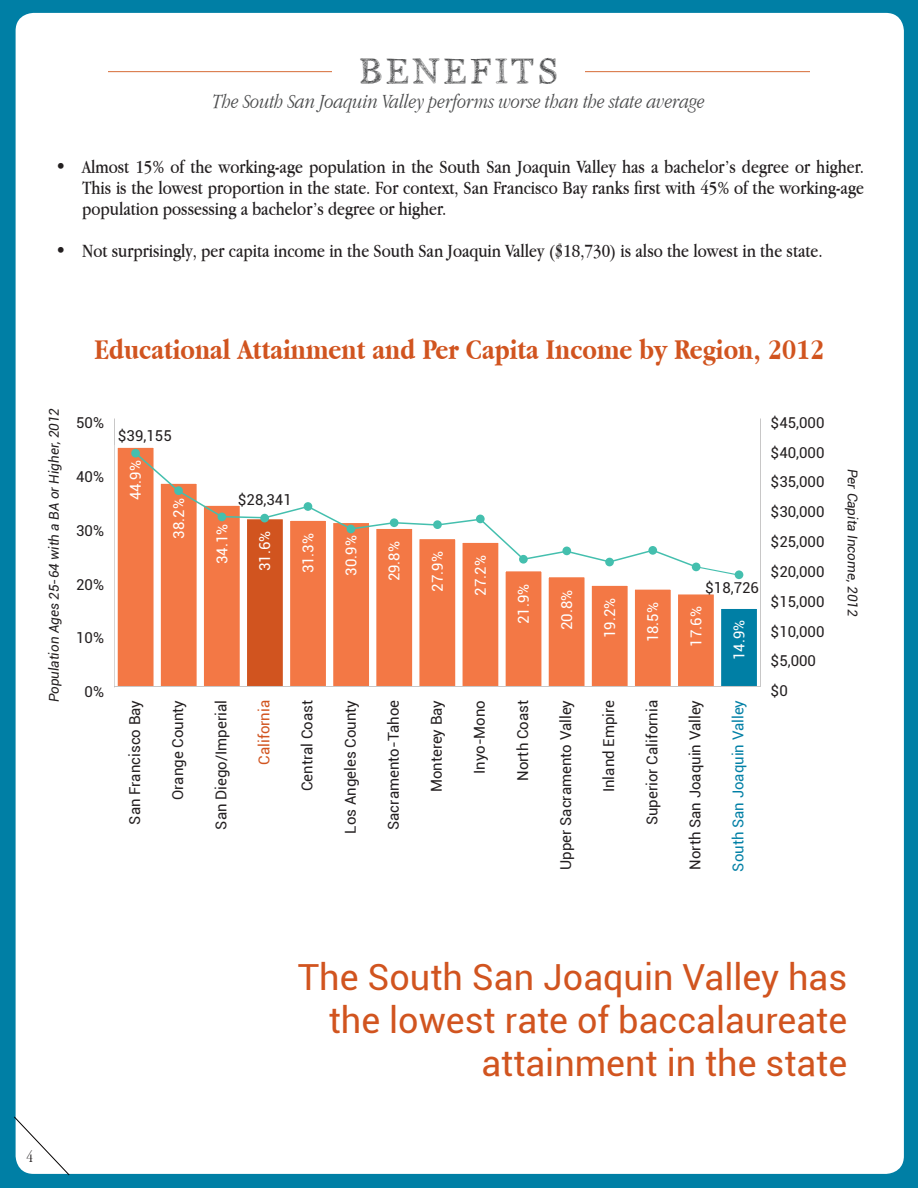
<style>
.page{position:relative;width:918px;height:1188px;background:#007fa5}
.page>*{position:absolute;margin:0;border:0;box-sizing:border-box;transform-origin:0 0}
.t1{font:36px/43.2px "Roboto";color:#d1541f;text-align:right}
.t2{font:36px "PW Serif Scratch";color:#4b4c4d}
.t3{font:700 30px "Apple Garamond";color:#d1541f}
.t4{font:italic 300 21px "Apple Garamond";color:#4b4c4d}
.t5{font:19.5px/21px "Apple Garamond";color:#231f20;text-align:justify}
.t6{font:300 16.5px "Apple Garamond";color:#231f20}
.t7{font:15px "Roboto";color:#231f20}
.t8{font:15px "Roboto";color:#fff}
.t9{font:15px "Roboto";color:#007fa5}
.t10{font:15px "Roboto";color:#d1541f}
.t11{font:italic 13.5px "Roboto";color:#231f20}
</style>
<div class="page">
<div style="left:16px;top:13px;width:888px;height:1161px;background:#fff;border-radius:18px"></div>
<hr style="left:108px;top:71px;width:702px;height:1px;background:#d66b37">
<div style="left:333px;top:54px;width:252px;height:29px;background:#fff"></div>
<svg style="left:14px;top:1116px;width:56px;height:60px"></svg>
<div style="left:116px;top:446px;width:39px;height:241px;background:#f37845"></div>
<div style="left:115px;top:445px;width:42px;height:244px;border:3px solid #fff"></div>
<div style="left:159px;top:482px;width:39px;height:205px;background:#f37845"></div>
<div style="left:158px;top:481px;width:42px;height:208px;border:3px solid #fff"></div>
<div style="left:202px;top:504px;width:39px;height:183px;background:#f37845"></div>
<div style="left:201px;top:503px;width:42px;height:186px;border:3px solid #fff"></div>
<div style="left:246px;top:518px;width:38px;height:169px;background:#d1541f"></div>
<div style="left:244px;top:516px;width:42px;height:173px;border:3px solid #fff"></div>
<div style="left:289px;top:519px;width:38px;height:168px;background:#f37845"></div>
<div style="left:287px;top:518px;width:42px;height:171px;border:3px solid #fff"></div>
<div style="left:332px;top:522px;width:39px;height:165px;background:#f37845"></div>
<div style="left:330px;top:520px;width:42px;height:169px;border:3px solid #fff"></div>
<div style="left:375px;top:527px;width:39px;height:160px;background:#f37845"></div>
<div style="left:373px;top:526px;width:42px;height:163px;border:3px solid #fff"></div>
<div style="left:418px;top:538px;width:39px;height:149px;background:#f37845"></div>
<div style="left:416px;top:536px;width:42px;height:153px;border:3px solid #fff"></div>
<div style="left:461px;top:541px;width:39px;height:146px;background:#f37845"></div>
<div style="left:460px;top:540px;width:41px;height:149px;border:3px solid #fff"></div>
<div style="left:504px;top:570px;width:39px;height:117px;background:#f37845"></div>
<div style="left:503px;top:568px;width:41px;height:121px;border:3px solid #fff"></div>
<div style="left:547px;top:576px;width:39px;height:111px;background:#f37845"></div>
<div style="left:546px;top:574px;width:42px;height:115px;border:3px solid #fff"></div>
<div style="left:590px;top:584px;width:39px;height:103px;background:#f37845"></div>
<div style="left:589px;top:583px;width:42px;height:106px;border:3px solid #fff"></div>
<div style="left:633px;top:588px;width:39px;height:99px;background:#f37845"></div>
<div style="left:632px;top:587px;width:42px;height:102px;border:3px solid #fff"></div>
<div style="left:677px;top:593px;width:38px;height:94px;background:#f37845"></div>
<div style="left:675px;top:591px;width:42px;height:98px;border:3px solid #fff"></div>
<div style="left:720px;top:607px;width:38px;height:80px;background:#007fa5"></div>
<div style="left:718px;top:606px;width:42px;height:83px;border:3px solid #fff"></div>
<svg style="left:139px;top:451px;width:596px;height:125px"></svg>
<div style="left:131px;top:449px;width:9px;height:9px;background:#44bfae;border-radius:50%"></div>
<div style="left:260px;top:514px;width:9px;height:8px;background:#44bfae;border-radius:50%"></div>
<div style="left:218px;top:513px;width:8px;height:8px;background:#44bfae;border-radius:50%"></div>
<div style="left:174px;top:486px;width:9px;height:9px;background:#44bfae;border-radius:50%"></div>
<div style="left:476px;top:515px;width:9px;height:8px;background:#44bfae;border-radius:50%"></div>
<div style="left:433px;top:520px;width:9px;height:9px;background:#44bfae;border-radius:50%"></div>
<div style="left:390px;top:518px;width:9px;height:9px;background:#44bfae;border-radius:50%"></div>
<div style="left:347px;top:525px;width:8px;height:8px;background:#44bfae;border-radius:50%"></div>
<div style="left:648px;top:546px;width:9px;height:9px;background:#44bfae;border-radius:50%"></div>
<div style="left:605px;top:558px;width:9px;height:8px;background:#44bfae;border-radius:50%"></div>
<div style="left:562px;top:547px;width:9px;height:8px;background:#44bfae;border-radius:50%"></div>
<div style="left:519px;top:555px;width:9px;height:9px;background:#44bfae;border-radius:50%"></div>
<div style="left:735px;top:570px;width:8px;height:9px;background:#44bfae;border-radius:50%"></div>
<div style="left:692px;top:563px;width:8px;height:8px;background:#44bfae;border-radius:50%"></div>
<div style="left:304px;top:502px;width:8px;height:9px;background:#44bfae;border-radius:50%"></div>
<p class="t2" style="left:358px;top:51px;width:203px">BENEFITS</p>
<p class="t4" style="left:213px;top:89px;width:494px">The South San Joaquin Valley performs worse than the state average</p>
<p class="t5" style="left:82px;top:156px;width:783px;text-indent:-27px">• Almost 15% of the working-age population in the South San Joaquin Valley has a bachelor’s degree or higher.<br>This is the lowest proportion in the state. For context, San Francisco Bay ranks first with 45% of the working-age population possessing a bachelor’s degree or higher.</p>
<p class="t5" style="left:55px;top:239px;width:769px">• Not surprisingly, per capita income in the South San Joaquin Valley ($18,730) is also the lowest in the state.</p>
<p class="t3" style="left:95px;top:332px;width:731px">Educational Attainment and Per Capita Income by Region, 2012</p>
<p class="t11" style="left:44px;top:702px;width:296px;rotate:-90deg">Population Ages 25-64 with a BA or Higher, 2012</p>
<p class="t7" style="left:76px;top:413px;width:29px">50%</p>
<p class="t7" style="left:76px;top:466px;width:29px">40%</p>
<p class="t7" style="left:76px;top:520px;width:29px">30%</p>
<p class="t7" style="left:76px;top:574px;width:29px">20%</p>
<p class="t7" style="left:76px;top:627px;width:29px">10%</p>
<p class="t7" style="left:85px;top:681px;width:21px">0%</p>
<p class="t7" style="left:118px;top:425px;width:55px">$39,155</p>
<p class="t8" style="left:125px;top:500px;width:42px;rotate:-90deg">44.9%</p>
<p class="t8" style="left:168px;top:539px;width:42px;rotate:-90deg">38.2%</p>
<p class="t7" style="left:124px;top:825px;width:126px;rotate:-90deg">San Francisco Bay</p>
<p class="t7" style="left:167px;top:800px;width:102px;rotate:-90deg">Orange County</p>
<p class="t7" style="left:238px;top:489px;width:55px">$28,341</p>
<p class="t8" style="left:212px;top:564px;width:42px;rotate:-90deg">34.1%</p>
<p class="t8" style="left:298px;top:573px;width:42px;rotate:-90deg">31.3%</p>
<p class="t8" style="left:341px;top:576px;width:42px;rotate:-90deg">30.9%</p>
<p class="t8" style="left:254px;top:571px;width:42px;rotate:-90deg">31.6%</p>
<p class="t8" style="left:384px;top:581px;width:42px;rotate:-90deg">29.8%</p>
<p class="t7" style="left:211px;top:830px;width:131px;rotate:-90deg">San Diego/Imperial</p>
<p class="t10" style="left:254px;top:765px;width:66px;rotate:-90deg">California</p>
<p class="t7" style="left:297px;top:791px;width:93px;rotate:-90deg">Central Coast</p>
<p class="t7" style="left:340px;top:834px;width:135px;rotate:-90deg">Los Angeles County</p>
<p class="t7" style="left:383px;top:830px;width:131px;rotate:-90deg">Sacramento-Tahoe</p>
<p class="t8" style="left:427px;top:592px;width:42px;rotate:-90deg">27.9%</p>
<p class="t8" style="left:470px;top:596px;width:42px;rotate:-90deg">27.2%</p>
<p class="t8" style="left:513px;top:624px;width:42px;rotate:-90deg">21.9%</p>
<p class="t7" style="left:426px;top:792px;width:94px;rotate:-90deg">Monterey Bay</p>
<p class="t7" style="left:469px;top:774px;width:76px;rotate:-90deg">Inyo-Mono</p>
<p class="t7" style="left:512px;top:781px;width:82px;rotate:-90deg">North Coast</p>
<p class="t8" style="left:556px;top:630px;width:42px;rotate:-90deg">20.8%</p>
<p class="t7" style="left:555px;top:870px;width:171px;rotate:-90deg">Upper Sacramento Valley</p>
<p class="t7" style="left:705px;top:577px;width:55px">$18,726</p>
<p class="t8" style="left:599px;top:638px;width:42px;rotate:-90deg">19.2%</p>
<p class="t8" style="left:642px;top:642px;width:42px;rotate:-90deg">18.5%</p>
<p class="t8" style="left:686px;top:647px;width:42px;rotate:-90deg">17.6%</p>
<p class="t8" style="left:729px;top:660px;width:42px;rotate:-90deg">14.9%</p>
<p class="t7" style="left:598px;top:792px;width:94px;rotate:-90deg">Inland Empire</p>
<p class="t7" style="left:642px;top:825px;width:127px;rotate:-90deg">Superior California</p>
<p class="t7" style="left:685px;top:870px;width:171px;rotate:-90deg">North San Joaquin Valley</p>
<p class="t9" style="left:728px;top:872px;width:173px;rotate:-90deg">South San Joaquin Valley</p>
<p class="t7" style="left:771px;top:412px;width:55px">$45,000</p>
<p class="t7" style="left:771px;top:442px;width:55px">$40,000</p>
<p class="t7" style="left:771px;top:472px;width:55px">$35,000</p>
<p class="t7" style="left:771px;top:501px;width:55px">$30,000</p>
<p class="t7" style="left:771px;top:531px;width:55px">$25,000</p>
<p class="t7" style="left:771px;top:561px;width:55px">$20,000</p>
<p class="t7" style="left:771px;top:591px;width:55px">$15,000</p>
<p class="t7" style="left:771px;top:621px;width:55px">$10,000</p>
<p class="t7" style="left:771px;top:651px;width:47px">$5,000</p>
<p class="t7" style="left:771px;top:680px;width:19px">$0</p>
<p class="t11" style="left:862px;top:469px;width:149px;rotate:90deg">Per Capita Income, 2012</p>
<p class="t6" style="left:27px;top:1147px;width:8px">4</p>
<p class="t1" style="left:298px;top:954px;width:551px">The South San Joaquin Valley has the lowest rate of baccalaureate attainment in the state</p>
</div>
